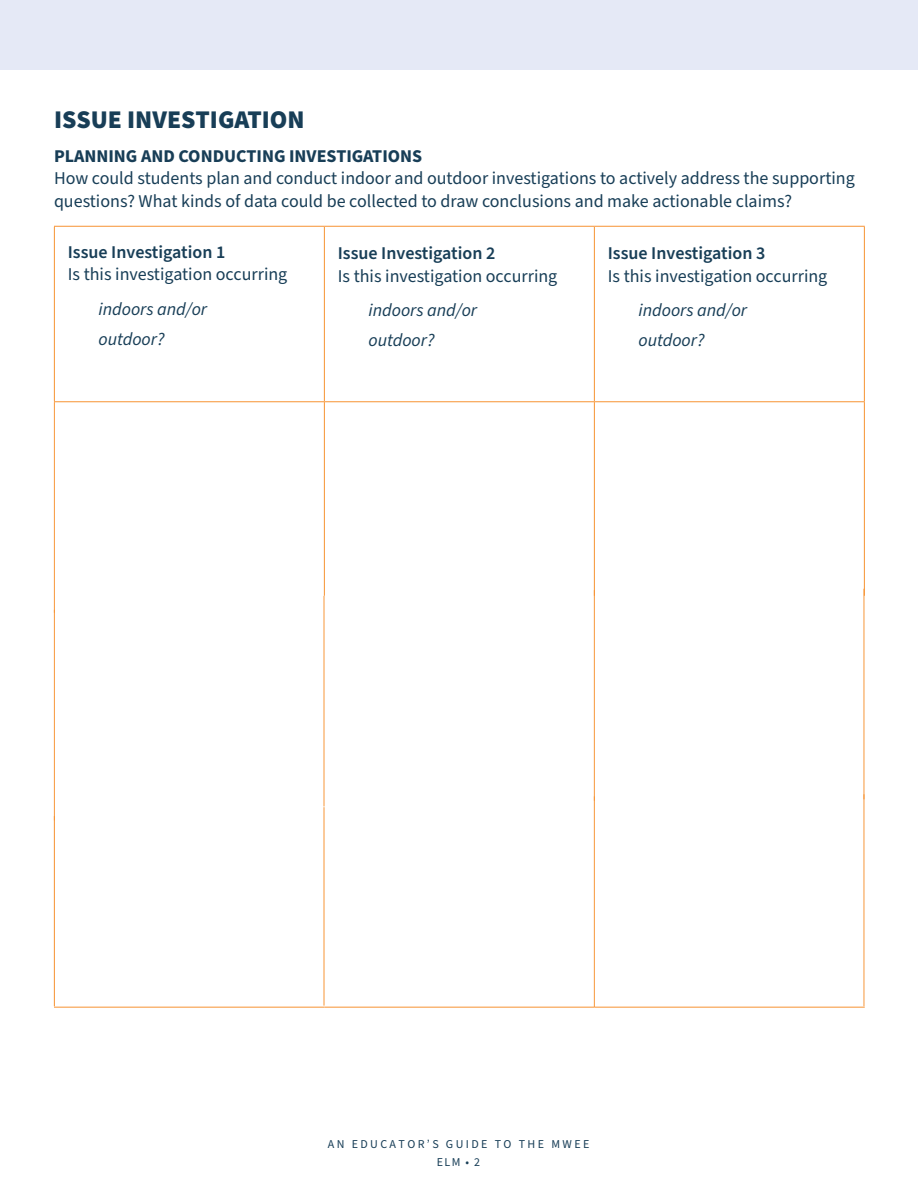
<style>
.page{position:relative;width:918px;height:1188px;background:#fff}
.page>*{position:absolute;margin:0;border:0;box-sizing:border-box;transform-origin:0 0}
.t1{font:900 25.5px "Source Sans Pro";color:#183e57}
.t2{font:18px/22.5px "Source Sans Pro";color:#183e57}
.t3{font:italic 18px "Source Sans Pro";color:#183e57}
.t4{font:600 18px "Source Sans Pro";color:#183e57}
.t5{font:700 18px "Source Sans Pro";color:#183e57}
.t6{font:12px "Source Sans Pro";letter-spacing:.2em;color:#183e57}
</style>
<div class="page">
<div style="left:0;top:0;width:918px;height:70px;background:#e5e9f6"></div>
<hr style="left:54px;top:227px;width:1px;height:174px;background:#f79332">
<hr style="left:54px;top:226px;width:270px;height:1px;background:#f79332">
<hr style="left:324px;top:226px;width:270px;height:1px;background:#f79332">
<hr style="left:594px;top:226px;width:271px;height:1px;background:#f79332">
<hr style="left:324px;top:227px;width:1px;height:174px;background:#f79332">
<hr style="left:594px;top:227px;width:1px;height:174px;background:#f79332">
<hr style="left:864px;top:227px;width:1px;height:174px;background:#f79332">
<hr style="left:54px;top:402px;width:1px;height:211px;background:#f79332">
<hr style="left:324px;top:402px;width:1px;height:194px;background:#f79332">
<hr style="left:594px;top:402px;width:1px;height:194px;background:#f79332">
<hr style="left:864px;top:402px;width:1px;height:194px;background:#f79332">
<hr style="left:54px;top:401px;width:270px;height:1px;background:#f79332">
<hr style="left:324px;top:401px;width:270px;height:1px;background:#f79332">
<hr style="left:594px;top:401px;width:271px;height:1px;background:#f79332">
<hr style="left:54px;top:1007px;width:270px;height:1px;background:#f79332">
<hr style="left:324px;top:1007px;width:270px;height:1px;background:#f79332">
<hr style="left:594px;top:1007px;width:271px;height:1px;background:#f79332">
<hr style="left:54px;top:610px;width:1px;height:210px;background:#f79332">
<hr style="left:54px;top:816px;width:1px;height:190px;background:#f79332">
<hr style="left:324px;top:596px;width:1px;height:210px;background:#f79332">
<hr style="left:594px;top:590px;width:1px;height:211px;background:#f79332">
<hr style="left:864px;top:589px;width:1px;height:210px;background:#f79332">
<hr style="left:324px;top:807px;width:1px;height:199px;background:#f79332">
<hr style="left:594px;top:796px;width:1px;height:211px;background:#f79332">
<hr style="left:864px;top:794px;width:1px;height:212px;background:#f79332">
<p class="t1" style="left:54px;top:102px;width:252px">ISSUE INVESTIGATION</p>
<h2 class="t5" style="left:54px;top:144px;width:370px">PLANNING AND CONDUCTING INVESTIGATIONS</h2>
<p class="t2" style="left:54px;top:168px;width:802px">How could students plan and conduct indoor and outdoor investigations to actively address the supporting questions? What kinds of data could be collected to draw conclusions and make actionable claims?</p>
<h3 class="t4" style="left:68px;top:240px;width:159px">Issue Investigation 1</h3>
<p class="t2" style="left:68px;top:264px;width:221px">Is this investigation occurring</p>
<p class="t3" style="left:98px;top:297px;width:110px">indoors and/or</p>
<p class="t3" style="left:98px;top:327px;width:67px">outdoor?</p>
<h3 class="t4" style="left:338px;top:241px;width:159px">Issue Investigation 2</h3>
<p class="t2" style="left:338px;top:265px;width:221px">Is this investigation occurring</p>
<p class="t3" style="left:368px;top:298px;width:110px">indoors and/or</p>
<p class="t3" style="left:368px;top:328px;width:67px">outdoor?</p>
<h3 class="t4" style="left:608px;top:241px;width:159px">Issue Investigation 3</h3>
<p class="t2" style="left:608px;top:265px;width:221px">Is this investigation occurring</p>
<p class="t3" style="left:638px;top:298px;width:110px">indoors and/or</p>
<p class="t3" style="left:638px;top:328px;width:67px">outdoor?</p>
<p class="t6" style="left:328px;top:1136px;width:263px">AN EDUCATOR’S GUIDE TO THE MWEE</p>
<p class="t6" style="left:437px;top:1154px;width:45px">ELM • 2</p>
</div>
